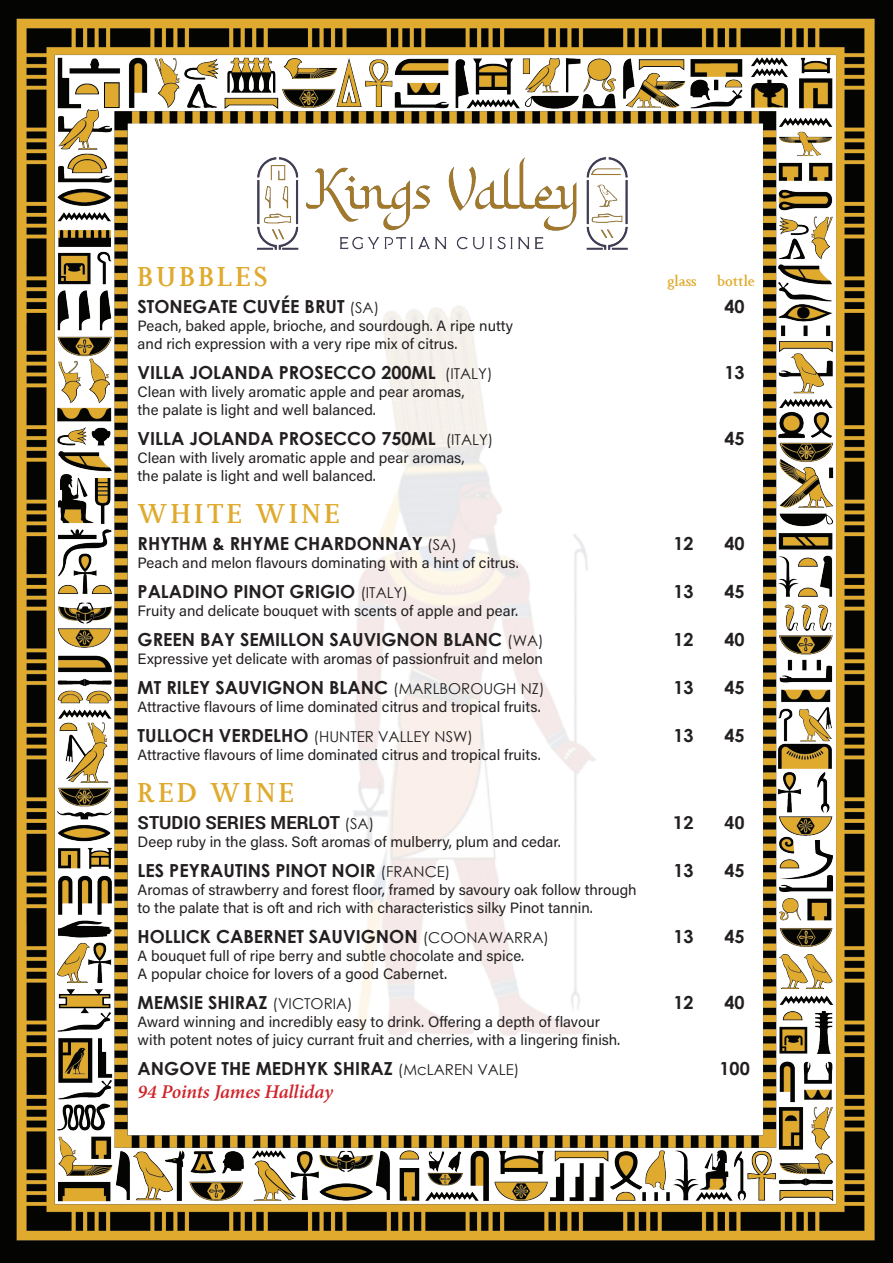
<style>
.page{position:relative;width:893px;height:1263px;background:#fff}
.page>*{position:absolute;margin:0;border:0;box-sizing:border-box;transform-origin:0 0}
.t1{font:500 27px "Non Solus";letter-spacing:.13em;color:#dfaa2d}
.t2{font:italic 600 19.5px "Minion Pro";letter-spacing:-.01em;color:#d1232a}
.t3{font:700 18px "Century Gothic";color:#231f20}
.t4{font:700 18px "Roboto";color:#231f20}
.t5{font:15px/18px "Acumin Pro";color:#231f20}
.t6{font:15px "Century Gothic";color:#231f20}
.t7{font:500 15px "Non Solus";color:#dfaa2d}
.s1{font-weight:400;font-size:15px}
.s2{font-weight:700;font-size:18px}
.s3{font-family:"Century Gothic";font-weight:400;font-size:15px}
</style>
<div class="page">
<img style="left:0;top:0;width:893px;height:1263px">
<img style="left:258px;top:158px;width:370px;height:91px">
<h1 class="t1" style="left:138px;top:255px;width:131px">BUBBLES</h1>
<p class="t7" style="left:667px;top:269px;width:31px">glass</p>
<p class="t7" style="left:717px;top:269px;width:39px">bottle</p>
<p class="t3" style="left:138px;top:292px;width:243px">STONEGATE CUVÉE BRUT <span class="s1">(SA)</span></p>
<p class="t3" style="left:724px;top:292px;width:22px">40</p>
<p class="t5" style="left:138px;top:316px;width:377px">Peach, baked apple, brioche, and sourdough. A ripe nutty and rich expression with a very ripe mix of citrus.</p>
<p class="t3" style="left:138px;top:358px;width:356px">VILLA JOLANDA PROSECCO 200ML <span class="s1">(ITALY)</span></p>
<p class="t3" style="left:724px;top:358px;width:22px">13</p>
<p class="t5" style="left:138px;top:382px;width:329px">Clean with lively aromatic apple and pear aromas, the palate is light and well balanced.</p>
<p class="t3" style="left:138px;top:424px;width:357px">VILLA JOLANDA PROSECCO 750ML <span class="s1">(ITALY)</span></p>
<p class="t3" style="left:724px;top:424px;width:22px">45</p>
<p class="t5" style="left:138px;top:448px;width:329px">Clean with lively aromatic apple and pear aromas, the palate is light and well balanced.</p>
<h1 class="t1" style="left:138px;top:492px;width:203px">WHITE WINE</h1>
<p class="t3" style="left:138px;top:529px;width:321px">RHYTHM &amp; RHYME CHARDONNAY <span class="s1">(SA)</span></p>
<p class="t3" style="left:673px;top:529px;width:22px">12</p>
<p class="t3" style="left:724px;top:529px;width:22px">40</p>
<p class="t5" style="left:138px;top:553px;width:383px">Peach and melon flavours dominating with a hint of citrus.</p>
<p class="t3" style="left:138px;top:577px;width:272px">PALADINO PINOT GRIGIO <span class="s1">(ITALY)</span></p>
<p class="t3" style="left:674px;top:577px;width:22px">13</p>
<p class="t3" style="left:724px;top:577px;width:22px">45</p>
<p class="t5" style="left:138px;top:601px;width:382px">Fruity and delicate bouquet with scents of apple and pear.</p>
<p class="t3" style="left:138px;top:625px;width:408px">GREEN BAY SEMILLON SAUVIGNON BLANC <span class="s1">(WA)</span></p>
<p class="t3" style="left:674px;top:625px;width:22px">12</p>
<p class="t3" style="left:724px;top:625px;width:22px">40</p>
<p class="t5" style="left:138px;top:649px;width:407px">Expressive yet delicate with aromas of passionfruit and melon</p>
<p class="t3" style="left:138px;top:673px;width:408px">MT RILEY SAUVIGNON BLANC <span class="s1">(MARLBOROUGH NZ)</span></p>
<p class="t3" style="left:674px;top:673px;width:22px">13</p>
<p class="t3" style="left:724px;top:673px;width:22px">45</p>
<p class="t5" style="left:138px;top:697px;width:405px">Attractive flavours of lime dominated citrus and tropical fruits.</p>
<p class="t6" style="left:138px;top:726px;width:337px"><span class="s2">TULLOCH VERDELHO</span> (HUNTER VALLEY NSW)</p>
<p class="t3" style="left:674px;top:721px;width:22px">13</p>
<p class="t3" style="left:724px;top:721px;width:22px">45</p>
<p class="t5" style="left:138px;top:745px;width:405px">Attractive flavours of lime dominated citrus and tropical fruits.</p>
<h1 class="t1" style="left:138px;top:771px;width:158px">RED WINE</h1>
<p class="t4" style="left:138px;top:809px;width:238px">STUDIO SERIES MERLOT <span class="s3">(SA)</span></p>
<p class="t4" style="left:673px;top:809px;width:22px">12</p>
<p class="t4" style="left:724px;top:809px;width:22px">40</p>
<p class="t5" style="left:138px;top:832px;width:425px">Deep ruby in the glass. Soft aromas of mulberry, plum and cedar.</p>
<p class="t3" style="left:138px;top:856px;width:314px">LES PEYRAUTINS PINOT NOIR <span class="s1">(FRANCE)</span></p>
<p class="t3" style="left:674px;top:856px;width:22px">13</p>
<p class="t3" style="left:724px;top:856px;width:22px">45</p>
<p class="t5" style="left:138px;top:880px;width:501px">Aromas of strawberry and forest floor, framed by savoury oak follow through to the palate that is oft and rich with characteristics silky Pinot tannin.</p>
<p class="t3" style="left:138px;top:922px;width:413px">HOLLICK CABERNET SAUVIGNON <span class="s1">(COONAWARRA)</span></p>
<p class="t3" style="left:674px;top:922px;width:22px">13</p>
<p class="t3" style="left:725px;top:922px;width:22px">45</p>
<p class="t5" style="left:138px;top:946px;width:388px">A bouquet full of ripe berry and subtle chocolate and spice.<br>A popular choice for lovers of a good Cabernet.</p>
<p class="t3" style="left:138px;top:988px;width:217px">MEMSIE SHIRAZ <span class="s1">(VICTORIA)</span></p>
<p class="t3" style="left:674px;top:988px;width:22px">12</p>
<p class="t3" style="left:725px;top:988px;width:22px">40</p>
<p class="t5" style="left:138px;top:1012px;width:484px">Award winning and incredibly easy to drink. Offering a depth of flavour with potent notes of juicy currant fruit and cherries, with a lingering finish.</p>
<p class="t3" style="left:138px;top:1054px;width:383px">ANGOVE THE MEDHYK SHIRAZ <span class="s1">(McLAREN VALE)</span></p>
<p class="t3" style="left:719px;top:1054px;width:32px">100</p>
<h2 class="t2" style="left:138px;top:1078px;width:197px">94 Points James Halliday</h2>
</div>
